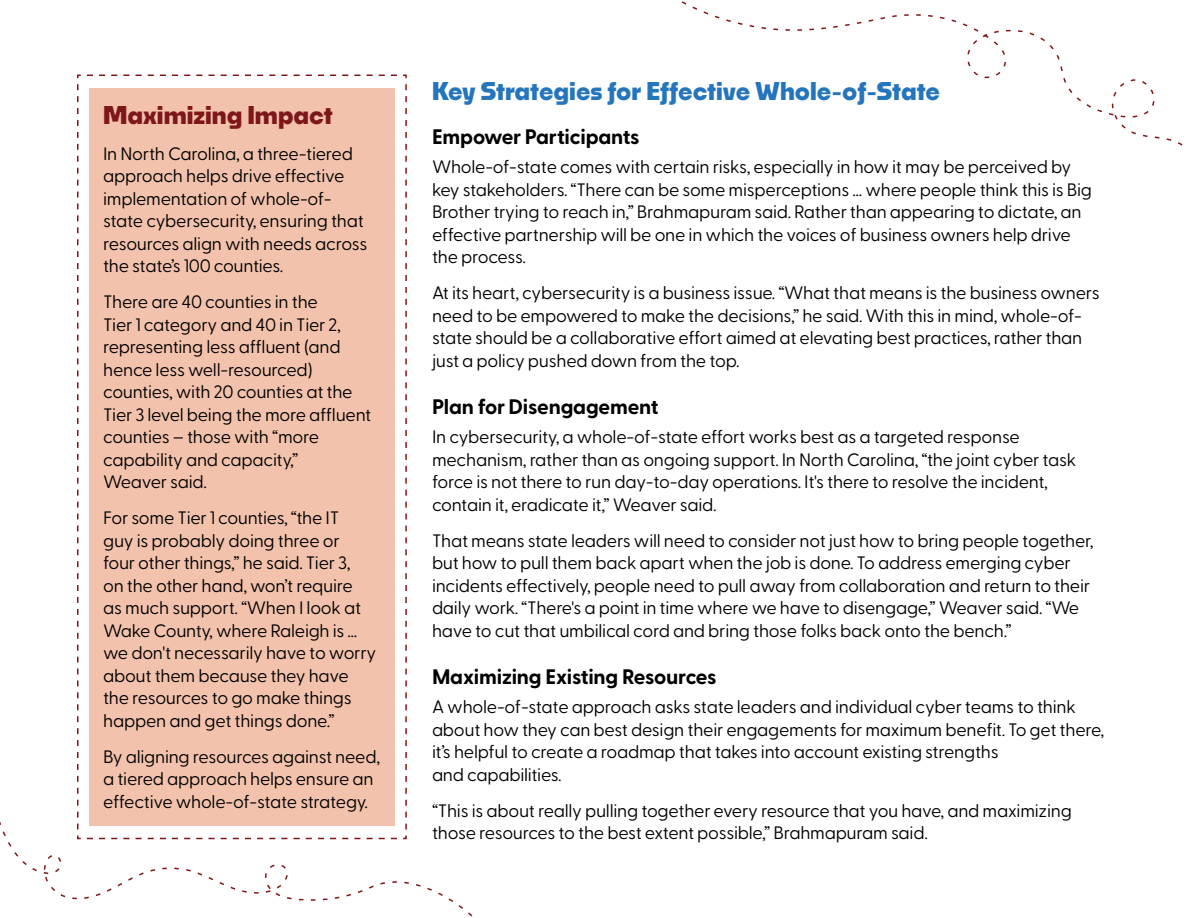
<style>
.page{position:relative;width:1188px;height:918px;background:#fff}
.page>*{position:absolute;margin:0;border:0;box-sizing:border-box;transform-origin:0 0}
.t1{font:700 24px "Noka";color:#2475bb}
.t2{font:700 24px "Noka";color:#7e1719}
.t3{font:700 21px "Greycliff CF";letter-spacing:-.01em;color:#000}
.t4{font:18px/22.5px "Greycliff CF";letter-spacing:-.015em;color:#000}
</style>
<div class="page">
<svg style="left:77px;top:74px;width:330px;height:735px;background:#edbdaa"></svg>
<svg style="left:681px;top:1px;width:502px;height:145px"></svg>
<svg style="left:0;top:809px;width:473px;height:108px"></svg>
<h1 class="t2" style="left:103px;top:100px;width:231px">Maximizing Impact</h1>
<p class="t4" style="left:103px;top:141px;width:266px">In North Carolina, a three-tiered approach helps drive effective implementation of whole-of&shy;state cybersecurity, ensuring that resources align with needs across the state’s 100 counties.</p>
<p class="t4" style="left:103px;top:290px;width:270px">There are 40 counties in the<br>Tier 1 category and 40 in Tier 2, representing less affluent (and hence less well-resourced) counties, with 20 counties at the<br>Tier 3 level being the more affluent counties – those with “more capability and capacity,”<br>Weaver said.</p>
<p class="t4" style="left:103px;top:506px;width:275px">For some Tier 1 counties, “the IT<br>guy is probably doing three or four other things,” he said. Tier 3,<br>on the other hand, won’t require<br>as much support. “When I look at<br>Wake County, where Raleigh is … we don't necessarily have to worry about them because they have the resources to go make things happen and get things done.”</p>
<p class="t4" style="left:103px;top:744px;width:279px">By aligning resources against need, a tiered approach helps ensure an effective whole-of-state strategy.</p>
<h1 class="t1" style="left:432px;top:76px;width:510px">Key Strategies for Effective Whole-of-State</h1>
<p class="t3" style="left:432px;top:121px;width:209px">Empower Participants</p>
<p class="t4" style="left:432px;top:154px;width:662px">Whole-of-state comes with certain risks, especially in how it may be perceived by key stakeholders. “There can be some misperceptions … where people think this is Big Brother trying to reach in,” Brahmapuram said. Rather than appearing to dictate, an effective partnership will be one in which the voices of business owners help drive the process.</p>
<p class="t4" style="left:432px;top:280px;width:669px">At its heart, cybersecurity is a business issue. “What that means is the business owners need to be empowered to make the decisions,” he said. With this in mind, whole-of&shy;state should be a collaborative effort aimed at elevating best practices, rather than just a policy pushed down from the top.</p>
<p class="t3" style="left:432px;top:391px;width:228px">Plan for Disengagement</p>
<p class="t4" style="left:432px;top:424px;width:646px">In cybersecurity, a whole-of-state effort works best as a targeted response mechanism, rather than as ongoing support. In North Carolina, “the joint cyber task force is not there to run day-to-day operations. It's there to resolve the incident, contain it, eradicate it,” Weaver said.</p>
<p class="t4" style="left:432px;top:528px;width:663px">That means state leaders will need to consider not just how to bring people together, but how to pull them back apart when the job is done. To address emerging cyber incidents effectively, people need to pull away from collaboration and return to their daily work. “There's a point in time where we have to disengage,” Weaver said. “We have to cut that umbilical cord and bring those folks back onto the bench.”</p>
<p class="t3" style="left:432px;top:661px;width:286px">Maximizing Existing Resources</p>
<p class="t4" style="left:432px;top:694px;width:674px">A whole-of-state approach asks state leaders and individual cyber teams to think about how they can best design their engagements for maximum benefit. To get there, it’s helpful to create a roadmap that takes into account existing strengths<br>and capabilities.</p>
<p class="t4" style="left:432px;top:798px;width:641px">“This is about really pulling together every resource that you have, and maximizing those resources to the best extent possible,” Brahmapuram said.</p>
</div>
